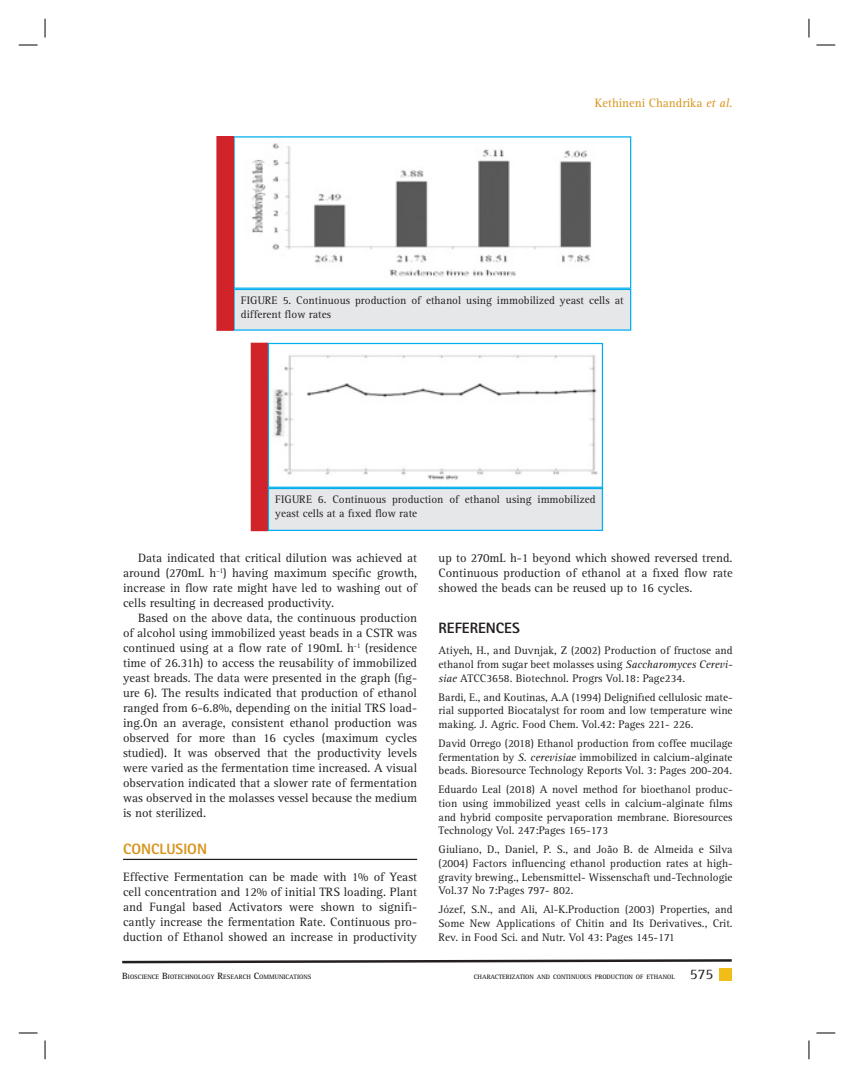
<style>
.page{position:relative;width:854px;height:1078px;background:#fff}
.page>*{position:absolute;margin:0;border:0;box-sizing:border-box;transform-origin:0 0}
.t1{font:800 15px "Rotis Sans Serif Std";color:#d7941c}
.t2{font:800 15px "Rotis Sans Serif Std";color:#231f20}
.t3{font:15px "Rotis Serif Std";color:#231f20}
.t4{font:12.5px/15px "Rotis Serif Std";color:#231f20;text-align:justify}
.t5{font:12.5px "Rotis Serif Std";color:#d7941c}
.t6{font:11.25px/13.8px "Rotis Serif Std";color:#231f20;text-align:justify}
.t7{font:700 6.5px "Rotis Serif Std";color:#231f20}
.s1{font-style:italic}
.s2{font-size:9.38px}
</style>
<div class="page">
<svg style="left:122px;top:959px;width:610px;height:5px"></svg>
<div style="left:719px;top:968px;width:12px;height:13px;background:#f1bd19"></div>
<div style="left:234px;top:289px;width:396px;height:41px;background:#e6e7e9"></div>
<div style="left:233px;top:289px;width:398px;height:42px;border:1px solid #00aeef"></div>
<img style="left:251px;top:143px;width:340px;height:134px">
<div style="left:233px;top:136px;width:398px;height:153px;border:1px solid #00aeef"></div>
<div style="left:217px;top:137px;width:16px;height:193px;background:#d1232a"></div>
<div style="left:216px;top:136px;width:17px;height:195px;border:1px solid #d1232a"></div>
<div style="left:251px;top:343px;width:16px;height:188px;background:#d1232a"></div>
<div style="left:251px;top:343px;width:17px;height:188px;border:1px solid #d1232a"></div>
<div style="left:268px;top:488px;width:334px;height:42px;background:#e6e7e9"></div>
<div style="left:268px;top:488px;width:335px;height:43px;border:1px solid #00aeef"></div>
<img style="left:273px;top:354px;width:325px;height:126px">
<div style="left:268px;top:343px;width:335px;height:145px;border:1px solid #00aeef"></div>
<hr style="left:123px;top:859px;width:294px;height:1px;background:#231f20">
<svg style="left:19px;top:44px;width:19px;height:2px"></svg>
<svg style="left:816px;top:44px;width:19px;height:2px"></svg>
<svg style="left:19px;top:1032px;width:19px;height:2px"></svg>
<svg style="left:816px;top:1032px;width:19px;height:2px"></svg>
<svg style="left:44px;top:19px;width:2px;height:19px"></svg>
<svg style="left:44px;top:1040px;width:2px;height:19px"></svg>
<svg style="left:808px;top:19px;width:1px;height:19px"></svg>
<svg style="left:808px;top:1040px;width:1px;height:19px"></svg>
<p class="t5" style="left:594px;top:98px;width:139px">Kethineni Chandrika <span class="s1">et al.</span></p>
<p class="t6" style="left:241px;top:294px;width:384px">FIGURE 5. Continuous production of ethanol using immobilized yeast cells at different flow rates</p>
<p class="t6" style="left:275px;top:493px;width:321px">FIGURE 6. Continuous production of ethanol using immobilized yeast cells at a fixed flow rate</p>
<p class="t4" style="left:123px;top:551px;width:295px;text-indent:15px">Data indicated that critical dilution was achieved at around (270mL h<sup>-1</sup>) having maximum specific growth, increase in flow rate might have led to washing out of cells resulting in decreased productivity.</p>
<p class="t4" style="left:123px;top:611px;width:295px;text-indent:15px">Based on the above data, the continuous production of alcohol using immobilized yeast beads in a CSTR was continued using at a flow rate of 190mL h<sup>-1</sup> (residence time of 26.31h) to access the reusability of immobilized yeast breads. The data were presented in the graph (fig&shy;ure 6). The results indicated that production of ethanol ranged from 6-6.8%, depending on the initial TRS load&shy;ing.On an average, consistent ethanol production was observed for more than 16 cycles (maximum cycles studied). It was observed that the productivity levels were varied as the fermentation time increased. A visual observation indicated that a slower rate of fermentation was observed in the molasses vessel because the medium is not sterilized.</p>
<p class="t1" style="left:123px;top:844px;width:85px">C ONCLUSION</p>
<p class="t4" style="left:123px;top:870px;width:295px">Effective Fermentation can be made with 1% of Yeast cell concentration and 12% of initial TRS loading. Plant and Fungal based Activators were shown to signifi&shy;cantly increase the fermentation Rate. Continuous pro&shy;duction of Ethanol showed an increase in productivity</p>
<p class="t4" style="left:438px;top:551px;width:295px">up to 270mL h-1 beyond which showed reversed trend.<br>Continuous production of ethanol at a fixed flow rate showed the beads can be reused up to 16 cycles.</p>
<p class="t2" style="left:438px;top:623px;width:83px">REFERENCES</p>
<p class="t6" style="left:438px;top:645px;width:295px">Atiyeh, H., and Duvnjak, Z (2002) Production of fructose and ethanol from sugar beet molasses using <span class="s1">Saccharomyces Cerevi&shy;siae</span> ATCC3658. Biotechnol. Progrs Vol.18: Page234.</p>
<p class="t6" style="left:438px;top:691px;width:295px">Bardi, E., and Koutinas, A.A (1994) Delignified cellulosic mate&shy;rial supported Biocatalyst for room and low temperature wine making. J. Agric. Food Chem. Vol.42: Pages 221- 226.</p>
<p class="t6" style="left:438px;top:737px;width:295px">David Orrego (2018) Ethanol production from coffee mucilage fermentation by <span class="s1">S. cerevisiae</span> immobilized in calcium-alginate beads. Bioresource Technology Reports Vol. 3: Pages 200-204.</p>
<p class="t6" style="left:438px;top:783px;width:295px">Eduardo Leal (2018) A novel method for bioethanol produc&shy;tion using immobilized yeast cells in calcium-alginate films and hybrid composite pervaporation membrane. Bioresources Technology Vol. 247:Pages 165-173</p>
<p class="t6" style="left:438px;top:843px;width:295px">Giuliano, D., Daniel, P. S., and João B. de Almeida e Silva (2004) Factors influencing ethanol production rates at high&shy;gravity brewing., Lebensmittel- Wissenschaft und-Technologie Vol.37 No 7:Pages 797- 802.</p>
<p class="t6" style="left:438px;top:903px;width:295px">Józef, S.N., and Ali, Al-K.Production (2003) Properties, and Some New Applications of Chitin and Its Derivatives., Crit.<br>Rev. in Food Sci. and Nutr. Vol 43: Pages 145-171</p>
<p class="t7" style="left:122px;top:974px;width:191px"><span class="s2">B</span>IOSCIENCE <span class="s2">B</span>IOTECHNOLOGY <span class="s2">R</span>ESEARCH <span class="s2">C</span>OMMUNICATIONS</p>
<p class="t7" style="left:473px;top:974px;width:203px">CHARACTERIZATION AND CONTINUOUS PRODUCTION OF ETHANOL</p>
<p class="t3" style="left:689px;top:968px;width:25px">575</p>
</div>
